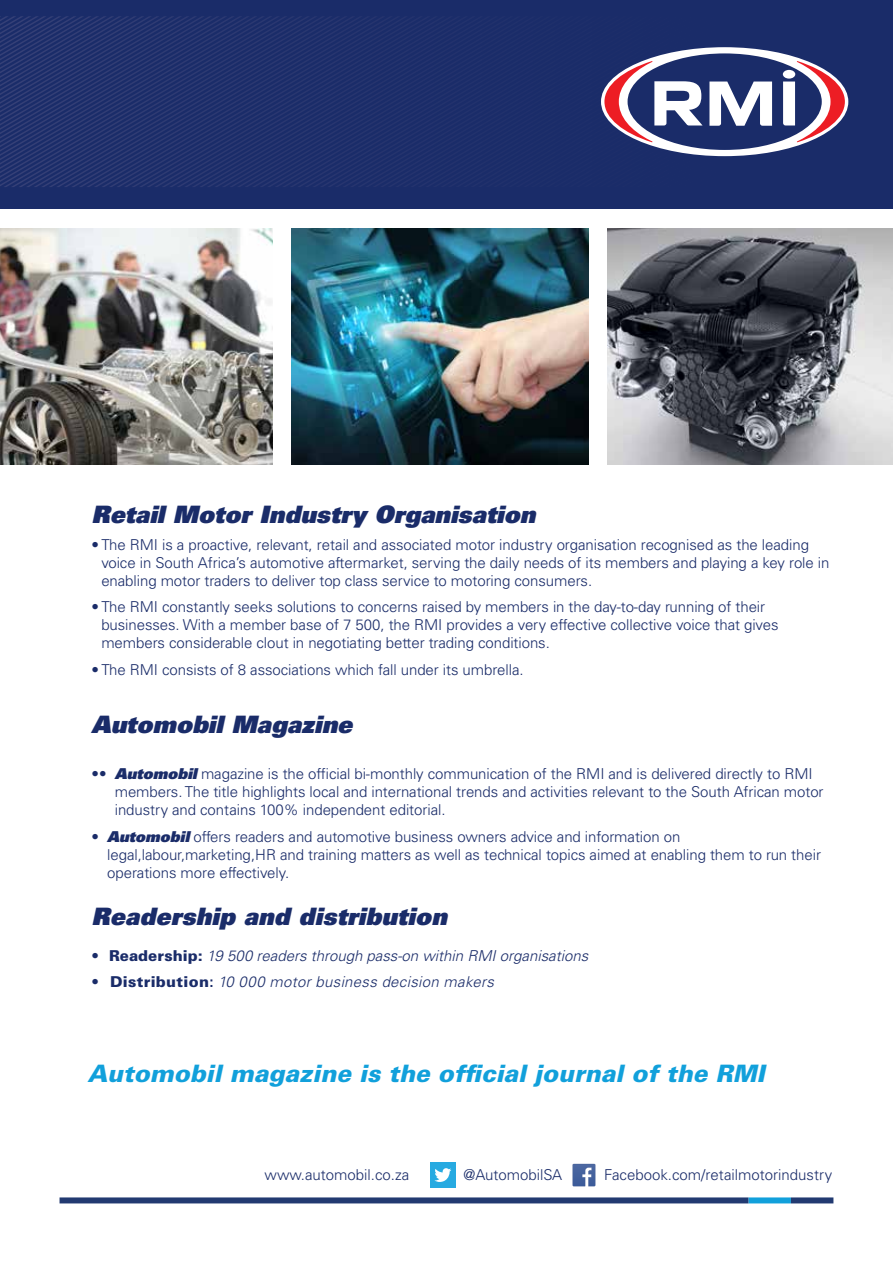
<style>
.page{position:relative;width:893px;height:1263px;background:#fff}
.page>*{position:absolute;margin:0;border:0;box-sizing:border-box;transform-origin:0 0}
.t1{font:24px "Univers LT Std X Black Obl";color:#1a2c69}
.t2{font:italic 900 24px "Univers LT Std";color:#11a0db}
.t3{font:300 15px/18px "Univers LT Std";letter-spacing:-.005em;color:#1a2c69}
.t4{font:italic 300 15px "Univers LT Std";color:#1a2c69}
.t5{font:italic 300 15px "Univers LT Std";letter-spacing:.02em;color:#1a2c69}
.s1{font-family:"Univers LT Std X Black Obl";font-weight:400}
.s2{font-weight:900;font-style:normal}
.s3{font-weight:700;font-style:normal}
</style>
<div class="page">
<div style="left:0;top:0;width:893px;height:209px;background:#1a2c69"></div>
<svg style="left:370px;top:17px;width:8px;height:170px"></svg>
<svg style="left:363px;top:17px;width:7px;height:170px"></svg>
<svg style="left:355px;top:17px;width:8px;height:170px"></svg>
<svg style="left:348px;top:17px;width:7px;height:170px"></svg>
<svg style="left:340px;top:17px;width:8px;height:170px"></svg>
<svg style="left:333px;top:17px;width:7px;height:170px"></svg>
<svg style="left:325px;top:17px;width:8px;height:170px"></svg>
<svg style="left:318px;top:17px;width:7px;height:170px"></svg>
<svg style="left:310px;top:17px;width:8px;height:170px"></svg>
<svg style="left:303px;top:16px;width:7px;height:171px"></svg>
<svg style="left:4px;top:16px;width:299px;height:171px"></svg>
<svg style="left:0;top:16px;width:295px;height:170px"></svg>
<svg style="left:0;top:16px;width:288px;height:166px"></svg>
<svg style="left:0;top:16px;width:280px;height:162px"></svg>
<svg style="left:0;top:16px;width:273px;height:157px"></svg>
<svg style="left:573px;top:1164px;width:22px;height:22px"></svg>
<div style="left:430px;top:1162px;width:26px;height:26px;background:#27aae1"></div>
<svg style="left:434px;top:1168px;width:17px;height:14px"></svg>
<div style="left:748px;top:1197px;width:43px;height:6px;background:#11a0db"></div>
<div style="left:791px;top:1197px;width:42px;height:6px;background:#223a71"></div>
<div style="left:60px;top:1197px;width:688px;height:6px;background:#223a71"></div>
<img style="left:0;top:229px;width:273px;height:235px">
<img style="left:292px;top:229px;width:296px;height:235px">
<img style="left:608px;top:229px;width:285px;height:235px">
<svg style="left:604px;top:47px;width:245px;height:110px"></svg>
<h1 class="t1" style="left:92px;top:499px;width:445px">Retail Motor Industry Organisation</h1>
<p class="t3" style="left:101px;top:536px;width:730px;text-indent:-10px">• The RMI is a proactive, relevant, retail and associated motor industry organisation recognised as the leading voice in South Africa’s automotive aftermarket, serving the daily needs of its members and playing a key role in enabling motor traders to deliver top class service to motoring consumers.</p>
<p class="t3" style="left:101px;top:598px;width:679px;text-indent:-10px">• The RMI constantly seeks solutions to concerns raised by members in the day-to-day running of their businesses. With a member base of 7 500, the RMI provides a very effective collective voice that gives members considerable clout in negotiating better trading conditions.</p>
<p class="t3" style="left:92px;top:661px;width:434px">• The RMI consists of 8 associations which fall under its umbrella.</p>
<h1 class="t1" style="left:92px;top:708px;width:262px">Automobil Magazine</h1>
<p class="t3" style="left:115px;top:765px;width:710px;text-indent:-23px">•• <span class="s1">Automobil</span> magazine is the official bi-monthly communication of the RMI and is delivered directly to RMI members. The title highlights local and international trends and activities relevant to the South African motor industry and contains 100% independent editorial.</p>
<p class="t3" style="left:107px;top:827px;width:715px;text-indent:-16px">• <span class="s1">Automobil</span> offers readers and automotive business owners advice and information on legal,labour,marketing,HR and training matters as well as technical topics aimed at enabling them to run their operations more effectively.</p>
<h1 class="t1" style="left:92px;top:900px;width:357px">Readership and distribution</h1>
<p class="t4" style="left:92px;top:946px;width:498px"><span class="s2">• Readership:</span> 19 500 readers through pass-on within RMI organisations</p>
<p class="t5" style="left:92px;top:973px;width:404px"><span class="s2">• Distribution</span><span class="s3">:</span> 10 000 motor business decision makers</p>
<h1 class="t2" style="left:88px;top:1058px;width:679px">Automobil magazine is the official journal of the RMI</h1>
<p class="t3" style="left:265px;top:1166px;width:146px">www.automobil.co.za</p>
<p class="t3" style="left:463px;top:1166px;width:100px">@AutomobilSA</p>
<p class="t3" style="left:604px;top:1166px;width:230px">Facebook.com/retailmotorindustry</p>
</div>
